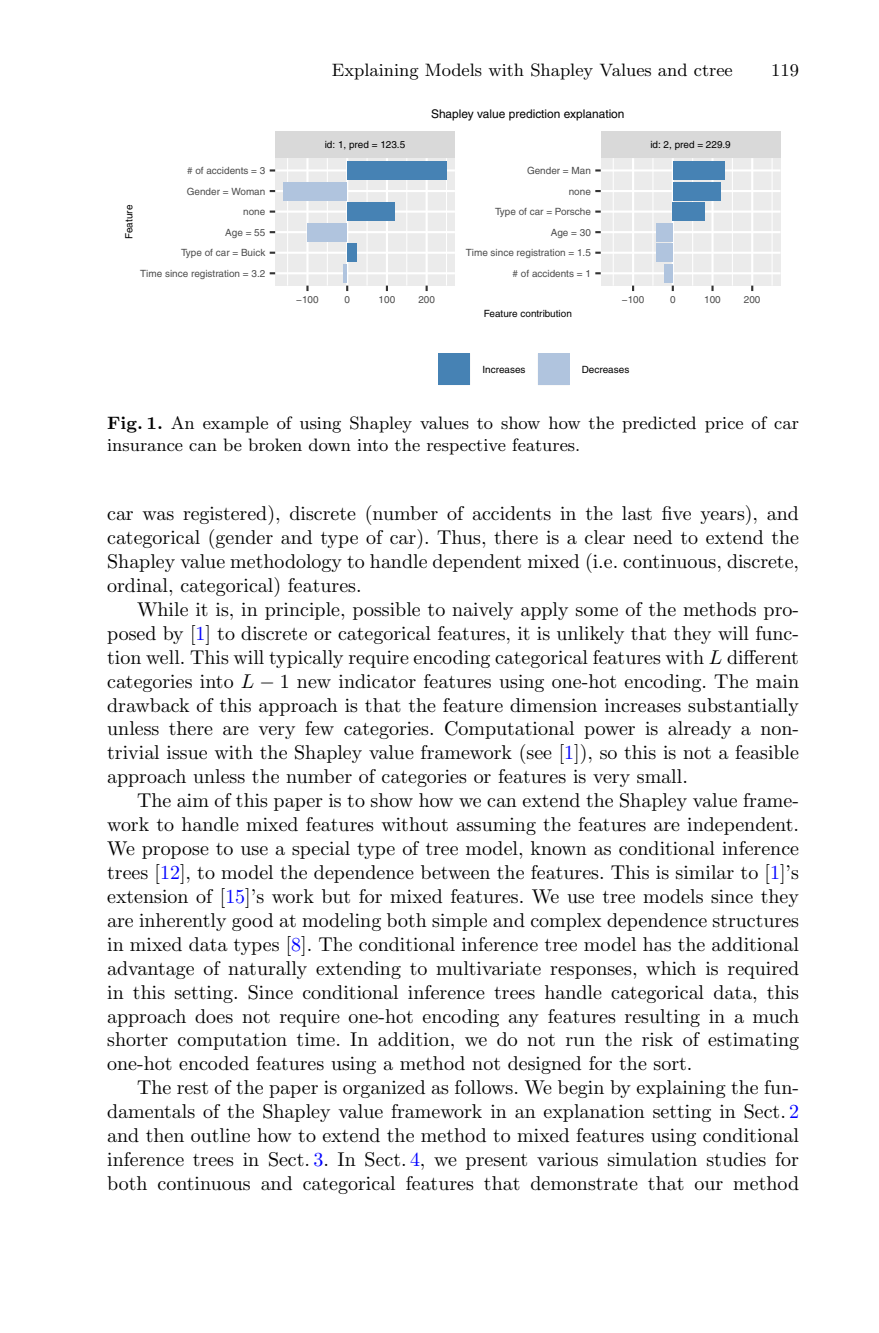
<style>
.page{position:relative;width:879px;height:1333px;background:#fff}
.page>*{position:absolute;margin:0;border:0;box-sizing:border-box;transform-origin:0 0}
.t1{font:20px/24px "CMR107";color:#000;text-align:justify}
.t2{font:18px/22px "CMR97";color:#000}
.t3{font:12px "Helvetica";color:#000}
.t4{font:10px "Helvetica";color:#4d4d4d}
.t5{font:10px "Helvetica";color:#000}
.s1{font-family:"CMBX97"}
.s2{color:#00f}
.s3{font-family:"CMMI106"}
.s4{font-family:"CMSY107"}
</style>
<div class="page">
<div style="left:275px;top:158px;width:180px;height:127px;background:#ebebeb"></div>
<hr style="left:287px;top:158px;width:1px;height:127px;background:#fff">
<hr style="left:327px;top:158px;width:1px;height:127px;background:#fff">
<hr style="left:366px;top:158px;width:1px;height:127px;background:#fff">
<hr style="left:406px;top:158px;width:1px;height:127px;background:#fff">
<hr style="left:446px;top:158px;width:1px;height:127px;background:#fff">
<hr style="left:275px;top:272px;width:180px;height:2px;background:#fff">
<hr style="left:275px;top:252px;width:180px;height:2px;background:#fff">
<hr style="left:275px;top:231px;width:180px;height:2px;background:#fff">
<hr style="left:275px;top:210px;width:180px;height:3px;background:#fff">
<hr style="left:275px;top:190px;width:180px;height:2px;background:#fff">
<hr style="left:275px;top:169px;width:180px;height:2px;background:#fff">
<hr style="left:306px;top:158px;width:2px;height:127px;background:#fff">
<hr style="left:346px;top:158px;width:2px;height:127px;background:#fff">
<hr style="left:386px;top:158px;width:2px;height:127px;background:#fff">
<hr style="left:425px;top:158px;width:3px;height:127px;background:#fff">
<div style="left:347px;top:243px;width:9px;height:19px;background:#4682b4"></div>
<hr style="left:344px;top:264px;width:3px;height:18px;background:#b0c4de">
<div style="left:307px;top:223px;width:40px;height:18px;background:#b0c4de"></div>
<div style="left:347px;top:202px;width:48px;height:19px;background:#4682b4"></div>
<div style="left:347px;top:161px;width:100px;height:19px;background:#4682b4"></div>
<div style="left:283px;top:182px;width:64px;height:18px;background:#b0c4de"></div>
<div style="left:601px;top:158px;width:179px;height:127px;background:#ebebeb"></div>
<hr style="left:613px;top:158px;width:1px;height:127px;background:#fff">
<hr style="left:652px;top:158px;width:1px;height:127px;background:#fff">
<hr style="left:692px;top:158px;width:1px;height:127px;background:#fff">
<hr style="left:732px;top:158px;width:1px;height:127px;background:#fff">
<hr style="left:771px;top:158px;width:1px;height:127px;background:#fff">
<hr style="left:601px;top:272px;width:179px;height:2px;background:#fff">
<hr style="left:601px;top:252px;width:179px;height:2px;background:#fff">
<hr style="left:601px;top:231px;width:179px;height:2px;background:#fff">
<hr style="left:601px;top:210px;width:179px;height:3px;background:#fff">
<hr style="left:601px;top:190px;width:179px;height:2px;background:#fff">
<hr style="left:601px;top:169px;width:179px;height:2px;background:#fff">
<hr style="left:632px;top:158px;width:2px;height:127px;background:#fff">
<hr style="left:672px;top:158px;width:2px;height:127px;background:#fff">
<hr style="left:711px;top:158px;width:2px;height:127px;background:#fff">
<hr style="left:751px;top:158px;width:2px;height:127px;background:#fff">
<div style="left:673px;top:202px;width:32px;height:19px;background:#4682b4"></div>
<div style="left:664px;top:264px;width:9px;height:18px;background:#b0c4de"></div>
<div style="left:673px;top:182px;width:47px;height:18px;background:#4682b4"></div>
<div style="left:673px;top:161px;width:52px;height:19px;background:#4682b4"></div>
<div style="left:657px;top:243px;width:16px;height:19px;background:#b0c4de"></div>
<div style="left:656px;top:223px;width:17px;height:18px;background:#b0c4de"></div>
<div style="left:275px;top:131px;width:180px;height:27px;background:#d9d9d9"></div>
<div style="left:601px;top:131px;width:179px;height:27px;background:#d9d9d9"></div>
<svg style="left:306px;top:285px;width:2px;height:6px"></svg>
<svg style="left:346px;top:285px;width:2px;height:6px"></svg>
<svg style="left:386px;top:285px;width:2px;height:6px"></svg>
<svg style="left:425px;top:285px;width:3px;height:6px"></svg>
<svg style="left:632px;top:285px;width:2px;height:6px"></svg>
<svg style="left:672px;top:285px;width:2px;height:6px"></svg>
<svg style="left:711px;top:285px;width:2px;height:6px"></svg>
<svg style="left:751px;top:285px;width:2px;height:6px"></svg>
<svg style="left:595px;top:272px;width:6px;height:2px"></svg>
<svg style="left:595px;top:252px;width:6px;height:2px"></svg>
<svg style="left:595px;top:231px;width:6px;height:2px"></svg>
<svg style="left:595px;top:210px;width:6px;height:3px"></svg>
<svg style="left:595px;top:190px;width:6px;height:2px"></svg>
<svg style="left:595px;top:169px;width:6px;height:2px"></svg>
<svg style="left:270px;top:210px;width:5px;height:3px"></svg>
<div style="left:438px;top:353px;width:32px;height:32px;background:#4682b4"></div>
<div style="left:538px;top:353px;width:31px;height:32px;background:#b0c4de"></div>
<p class="t2" style="left:332px;top:60px;width:402px">Explaining Models with Shapley Values and ctree</p>
<p class="t2" style="left:771px;top:60px;width:29px">119</p>
<p class="t3" style="left:431px;top:109px;width:195px">Shapley value prediction explanation</p>
<p class="t5" style="left:325px;top:141px;width:82px">id: 1, pred = 123.5</p>
<p class="t5" style="left:650px;top:141px;width:82px">id: 2, pred = 229.9</p>
<p class="t4" style="left:187px;top:167px;width:80px"># of accidents = 3</p>
<p class="t4" style="left:527px;top:167px;width:65px">Gender = Man</p>
<p class="t4" style="left:187px;top:187px;width:80px">Gender = Woman</p>
<p class="t4" style="left:569px;top:187px;width:24px">none</p>
<p class="t5" style="left:125px;top:239px;width:35px;rotate:-90deg">Feature</p>
<p class="t4" style="left:243px;top:208px;width:24px">none</p>
<p class="t4" style="left:225px;top:228px;width:42px">Age = 55</p>
<p class="t4" style="left:495px;top:208px;width:97px">Type of car = Porsche</p>
<p class="t4" style="left:551px;top:228px;width:42px">Age = 30</p>
<p class="t4" style="left:181px;top:249px;width:86px">Type of car = Buick</p>
<p class="t4" style="left:466px;top:249px;width:127px">Time since registration = 1.5</p>
<p class="t4" style="left:140px;top:270px;width:127px">Time since registration = 3.2</p>
<p class="t4" style="left:513px;top:270px;width:80px"># of accidents = 1</p>
<p class="t4" style="left:296px;top:295px;width:24px">−100</p>
<p class="t4" style="left:344px;top:295px;width:7px">0</p>
<p class="t4" style="left:379px;top:295px;width:18px">100</p>
<p class="t4" style="left:418px;top:295px;width:18px">200</p>
<p class="t4" style="left:622px;top:295px;width:24px">−100</p>
<p class="t4" style="left:670px;top:295px;width:7px">0</p>
<p class="t4" style="left:704px;top:295px;width:18px">100</p>
<p class="t4" style="left:744px;top:295px;width:18px">200</p>
<p class="t5" style="left:484px;top:310px;width:90px">Feature contribution</p>
<p class="t5" style="left:482px;top:366px;width:45px">Increases</p>
<p class="t5" style="left:582px;top:366px;width:49px">Decreases</p>
<p class="t2" style="left:107px;top:414px;width:693px"><span class="s1">Fig. 1.</span> An example of using Shapley values to show how the predicted price of car insurance can be broken down into the respective features.</p>
<p class="t1" style="left:107px;top:503px;width:693px">car was registered), discrete (number of accidents in the last five years), and categorical (gender and type of car). Thus, there is a clear need to extend the Shapley value methodology to handle dependent mixed (i.e. continuous, discrete, ordinal, categorical) features.</p>
<p class="t1" style="left:107px;top:599px;width:693px;text-indent:30px">While it is, in principle, possible to naively apply some of the methods pro&shy;posed by [<span class="s2">1</span>] to discrete or categorical features, it is unlikely that they will func&shy;tion well. This will typically require encoding categorical features with <span class="s3">L</span> different categories into <span class="s3">L</span> <span class="s4">−</span> 1 new indicator features using one-hot encoding. The main drawback of this approach is that the feature dimension increases substantially unless there are very few categories. Computational power is already a non&shy;trivial issue with the Shapley value framework (see [<span class="s2">1</span>]), so this is not a feasible approach unless the number of categories or features is very small.</p>
<p class="t1" style="left:107px;top:790px;width:693px;text-indent:30px">The aim of this paper is to show how we can extend the Shapley value frame&shy;work to handle mixed features without assuming the features are independent.<br>We propose to use a special type of tree model, known as conditional inference trees [<span class="s2">12</span>], to model the dependence between the features. This is similar to [<span class="s2">1</span>]’s extension of [<span class="s2">15</span>]’s work but for mixed features. We use tree models since they are inherently good at modeling both simple and complex dependence structures in mixed data types [<span class="s2">8</span>]. The conditional inference tree model has the additional advantage of naturally extending to multivariate responses, which is required in this setting. Since conditional inference trees handle categorical data, this approach does not require one-hot encoding any features resulting in a much shorter computation time. In addition, we do not run the risk of estimating one-hot encoded features using a method not designed for the sort.</p>
<p class="t1" style="left:107px;top:1077px;width:693px;text-indent:30px">The rest of the paper is organized as follows. We begin by explaining the fun&shy;damentals of the Shapley value framework in an explanation setting in Sect. <span class="s2">2 </span>and then outline how to extend the method to mixed features using conditional inference trees in Sect. <span class="s2">3</span>. In Sect. <span class="s2">4</span>, we present various simulation studies for both continuous and categorical features that demonstrate that our method</p>
</div>
